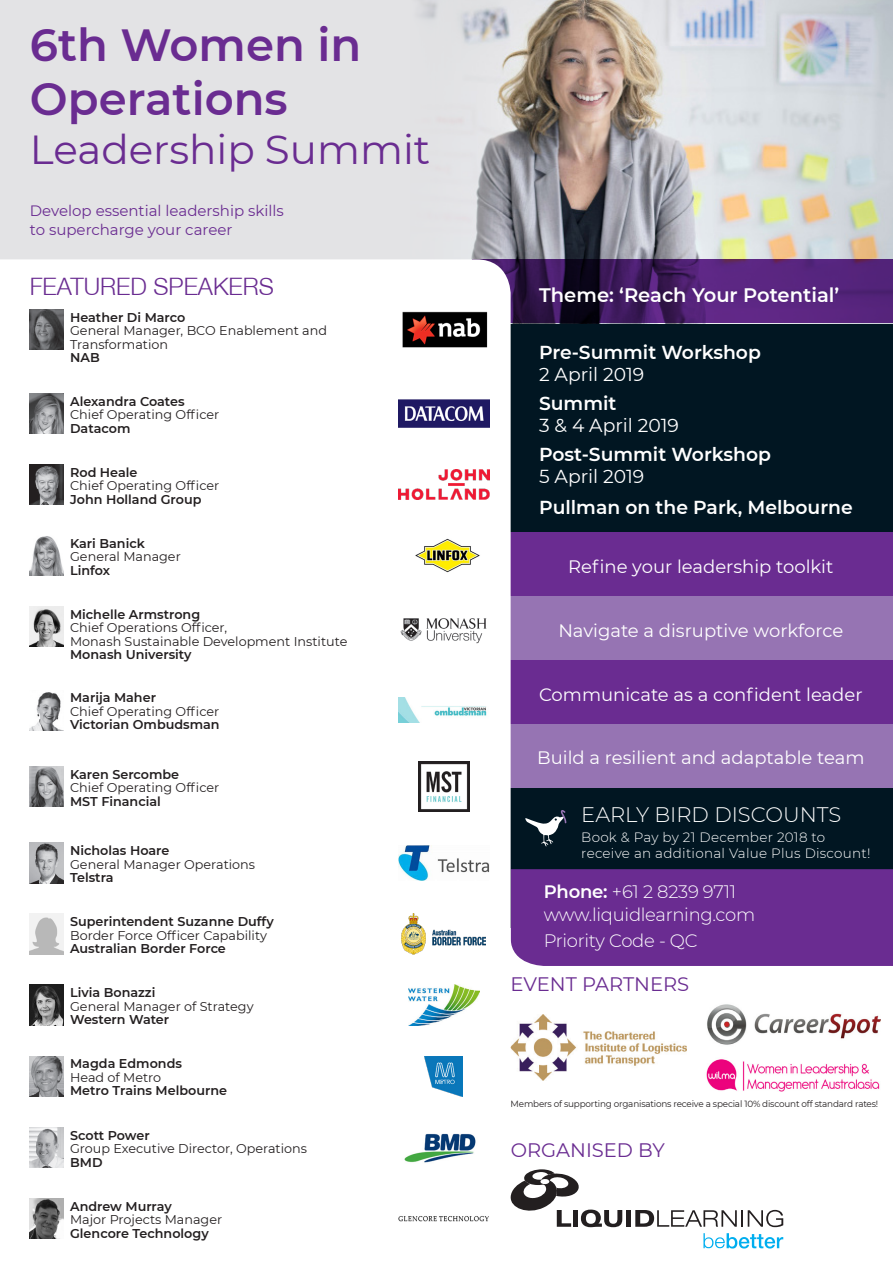
<style>
.page{position:relative;width:893px;height:1263px;background:#fff}
.page>*{position:absolute;margin:0;border:0;box-sizing:border-box;transform-origin:0 0}
.t1{font:600 45px/54px "Montserrat";color:#6a2c91}
.t2{font:40.5px "Montserrat";color:#6a2c91}
.t3{font:300 24px "Helvetica Neue";color:#6a2c91}
.t4{font:300 21px "Montserrat";color:#fff}
.t5{font:600 19.5px "Montserrat";color:#fff}
.t6{font:19.5px "Montserrat";color:#6a2c91}
.t7{font:600 18.75px "Montserrat";color:#fff}
.t8{font:18.75px "Montserrat";color:#fff}
.t9{font:18px "Montserrat";color:#fff}
.t10{font:300 18px/22.5px "Montserrat";letter-spacing:-.015em;color:#fff}
.t11{font:15px/19.5px "Montserrat";color:#6a2c91}
.t12{font:300 13.5px/16.2px "Montserrat";letter-spacing:.02em;color:#fff}
.t13{font:12.75px/13.5px "Montserrat";color:#231f20}
.t14{font:600 12.75px "Montserrat";color:#231f20}
.t15{font:9px "Montserrat";letter-spacing:-.02em;color:#231f20}
.s1{font-weight:600}
</style>
<div class="page">
<div style="left:0;top:0;width:893px;height:928px;background:#011622"></div>
<div style="left:0;top:0;width:893px;height:323px;background:#e3e3e5"></div>
<img style="left:510px;top:0;width:383px;height:259px">
<svg style="left:419px;top:0;width:91px;height:259px"></svg>
<div style="left:511px;top:869px;width:382px;height:97px;background:#6a2c91"></div>
<svg style="left:511px;top:259px;width:382px;height:64px;background:#461d66"></svg>
<div style="left:511px;top:532px;width:382px;height:64px;background:#6a2c91"></div>
<div style="left:511px;top:596px;width:382px;height:64px;background:#9674b3"></div>
<div style="left:511px;top:660px;width:382px;height:64px;background:#6a2c91"></div>
<div style="left:511px;top:724px;width:382px;height:63px;background:#9674b3"></div>
<svg style="left:525px;top:810px;width:41px;height:36px"></svg>
<img style="left:707px;top:1004px;width:173px;height:41px">
<img style="left:511px;top:1015px;width:175px;height:65px">
<img style="left:706px;top:1059px;width:174px;height:32px">
<div style="left:0;top:259px;width:511px;height:980px;background:#fff"></div>
<div style="left:626px;top:1210px;width:5px;height:17px;background:#231f20"></div>
<svg style="left:635px;top:1210px;width:148px;height:17px"></svg>
<svg style="left:510px;top:1169px;width:112px;height:58px"></svg>
<svg style="left:703px;top:1233px;width:80px;height:15px"></svg>
<img style="left:30px;top:310px;width:33px;height:40px">
<img style="left:398px;top:311px;width:91px;height:38px">
<img style="left:30px;top:606px;width:33px;height:41px">
<img style="left:398px;top:608px;width:91px;height:39px">
<img style="left:30px;top:393px;width:33px;height:41px">
<img style="left:398px;top:395px;width:91px;height:36px">
<img style="left:30px;top:464px;width:33px;height:41px">
<img style="left:398px;top:469px;width:91px;height:30px">
<img style="left:30px;top:690px;width:33px;height:40px">
<img style="left:398px;top:698px;width:91px;height:25px">
<img style="left:30px;top:766px;width:33px;height:41px">
<img style="left:418px;top:761px;width:51px;height:51px">
<img style="left:30px;top:914px;width:33px;height:40px">
<img style="left:402px;top:914px;width:83px;height:40px">
<img style="left:30px;top:985px;width:33px;height:40px">
<img style="left:408px;top:985px;width:71px;height:40px">
<img style="left:30px;top:535px;width:33px;height:41px">
<img style="left:413px;top:535px;width:68px;height:41px">
<img style="left:30px;top:843px;width:33px;height:40px">
<img style="left:398px;top:845px;width:91px;height:35px">
<img style="left:30px;top:1056px;width:33px;height:40px">
<img style="left:425px;top:1056px;width:37px;height:40px">
<img style="left:30px;top:1127px;width:33px;height:40px">
<img style="left:398px;top:1127px;width:91px;height:40px">
<img style="left:30px;top:1198px;width:33px;height:41px">
<img style="left:398px;top:1212px;width:91px;height:13px">
<h1 class="t1" style="left:30px;top:16px;width:333px">6th Women in<br>Operations</h1>
<h2 class="t2" style="left:30px;top:121px;width:402px">Leadership Summit</h2>
<p class="t11" style="left:30px;top:200px;width:255px">Develop essential leadership skills to supercharge your career</p>
<h3 class="t3" style="left:30px;top:271px;width:246px">FEATURED SPEAKERS</h3>
<p class="t14" style="left:70px;top:308px;width:117px">Heather Di Marco</p>
<p class="t13" style="left:70px;top:324px;width:258px">General Manager, BCO Enablement and<br>Transformation</p>
<p class="t14" style="left:70px;top:349px;width:31px">NAB</p>
<p class="t14" style="left:70px;top:392px;width:116px">Alexandra Coates</p>
<p class="t13" style="left:70px;top:407px;width:151px">Chief Operating Officer</p>
<p class="t14" style="left:70px;top:419px;width:62px">Datacom</p>
<p class="t14" style="left:70px;top:463px;width:69px">Rod Heale</p>
<p class="t13" style="left:70px;top:478px;width:151px">Chief Operating Officer</p>
<p class="t14" style="left:70px;top:490px;width:133px">John Holland Group</p>
<p class="t14" style="left:70px;top:534px;width:76px">Kari Banick</p>
<p class="t13" style="left:70px;top:549px;width:112px">General Manager</p>
<p class="t14" style="left:70px;top:561px;width:41px">Linfox</p>
<p class="t14" style="left:70px;top:605px;width:132px">Michelle Armstrong</p>
<p class="t13" style="left:70px;top:621px;width:279px">Chief Operations Officer,<br>Monash Sustainable Development Institute</p>
<p class="t14" style="left:70px;top:646px;width:123px">Monash University</p>
<p class="t14" style="left:70px;top:689px;width:87px">Marija Maher</p>
<p class="t13" style="left:70px;top:704px;width:151px">Chief Operating Officer</p>
<p class="t14" style="left:70px;top:716px;width:151px">Victorian Ombudsman</p>
<p class="t14" style="left:70px;top:765px;width:111px">Karen Sercombe</p>
<p class="t13" style="left:70px;top:780px;width:151px">Chief Operating Officer</p>
<p class="t14" style="left:70px;top:792px;width:92px">MST Financial</p>
<p class="t14" style="left:70px;top:841px;width:101px">Nicholas Hoare</p>
<p class="t13" style="left:70px;top:857px;width:187px">General Manager Operations</p>
<p class="t14" style="left:70px;top:868px;width:45px">Telstra</p>
<p class="t14" style="left:70px;top:912px;width:205px">Superintendent Suzanne Duffy</p>
<p class="t13" style="left:70px;top:928px;width:198px">Border Force Officer Capability</p>
<p class="t14" style="left:70px;top:939px;width:157px">Australian Border Force</p>
<p class="t14" style="left:70px;top:984px;width:87px">Livia Bonazzi</p>
<p class="t13" style="left:70px;top:999px;width:185px">General Manager of Strategy</p>
<p class="t14" style="left:70px;top:1011px;width:101px">Western Water</p>
<p class="t14" style="left:70px;top:1055px;width:113px">Magda Edmonds</p>
<p class="t13" style="left:70px;top:1070px;width:93px">Head of Metro</p>
<p class="t14" style="left:70px;top:1082px;width:158px">Metro Trains Melbourne</p>
<p class="t14" style="left:70px;top:1126px;width:81px">Scott Power</p>
<p class="t13" style="left:70px;top:1141px;width:238px">Group Executive Director, Operations</p>
<p class="t14" style="left:70px;top:1153px;width:34px">BMD</p>
<p class="t14" style="left:70px;top:1197px;width:103px">Andrew Murray</p>
<p class="t13" style="left:70px;top:1212px;width:154px">Major Projects Manager</p>
<p class="t14" style="left:70px;top:1224px;width:140px">Glencore Technology</p>
<h3 class="t5" style="left:539px;top:281px;width:302px">Theme: ‘Reach Your Potential’</h3>
<h3 class="t7" style="left:539px;top:339px;width:223px">Pre-Summit Workshop</h3>
<h3 class="t8" style="left:539px;top:362px;width:107px">2 April 2019</h3>
<h3 class="t7" style="left:539px;top:390px;width:79px">Summit</h3>
<h3 class="t8" style="left:539px;top:413px;width:141px">3 &amp; 4 April 2019</h3>
<h3 class="t7" style="left:539px;top:441px;width:233px">Post-Summit Workshop</h3>
<h3 class="t8" style="left:539px;top:464px;width:107px">5 April 2019</h3>
<h3 class="t7" style="left:539px;top:494px;width:315px">Pullman on the Park, Melbourne</h3>
<h3 class="t9" style="left:568px;top:554px;width:267px">Refine your leadership toolkit</h3>
<h3 class="t9" style="left:558px;top:618px;width:286px">Navigate a disruptive workforce</h3>
<h3 class="t9" style="left:539px;top:682px;width:325px">Communicate as a confident leader</h3>
<h3 class="t9" style="left:537px;top:745px;width:329px">Build a resilient and adaptable team</h3>
<h3 class="t4" style="left:581px;top:800px;width:261px">EARLY BIRD DISCOUNTS</h3>
<p class="t12" style="left:581px;top:828px;width:291px">Book &amp; Pay by 21 December 2018 to receive an additional Value Plus Discount!</p>
<h3 class="t10" style="left:544px;top:880px;width:213px"><span class="s1">Phone:</span> +61 2 8239 9711 www.liquidlearning.com</h3>
<h3 class="t10" style="left:544px;top:929px;width:155px">Priority Code - QC</h3>
<h3 class="t6" style="left:511px;top:971px;width:180px">EVENT PARTNERS</h3>
<p class="t15" style="left:511px;top:1097px;width:369px">Members of supporting organisations receive a special 10% discount off standard rates!</p>
<h3 class="t6" style="left:511px;top:1137px;width:156px">ORGANISED BY</h3>
</div>
